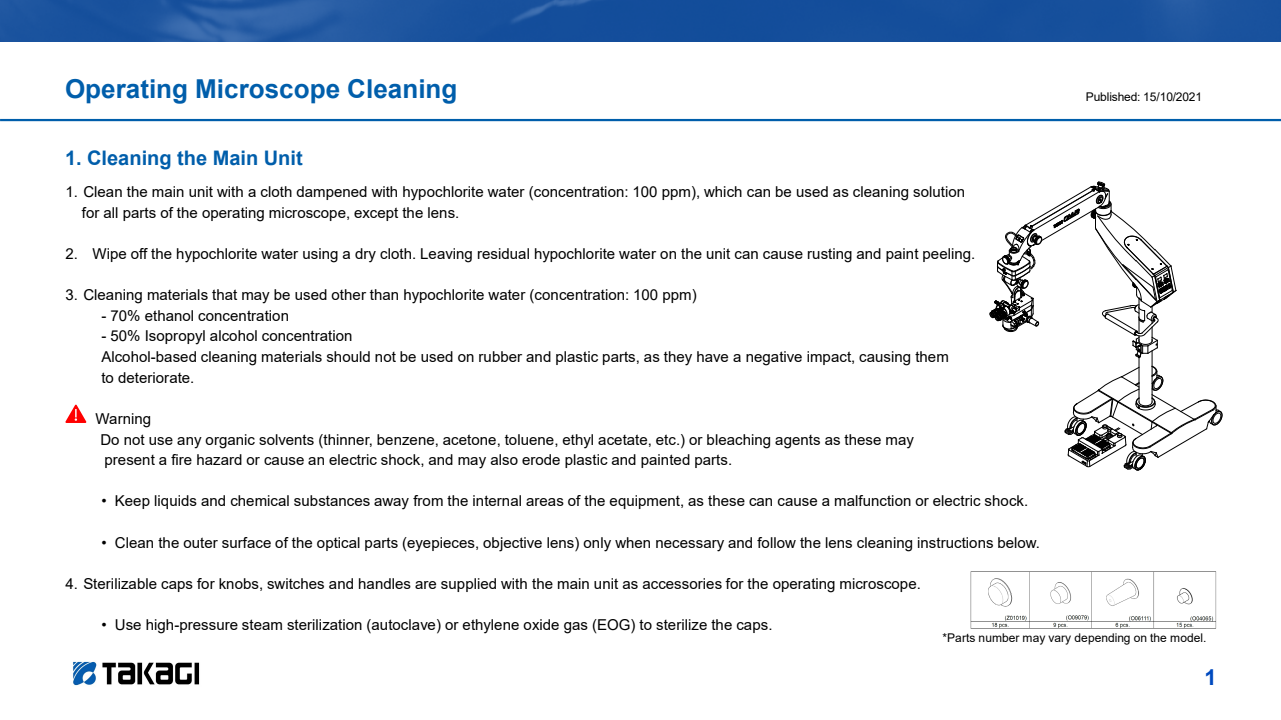
<style>
.page{position:relative;width:1281px;height:720px;background:#fff}
.page>*{position:absolute;margin:0;border:0;box-sizing:border-box;transform-origin:0 0}
.t1{font:700 26px "Arial";color:#005eab}
.t2{font:700 22px "Arial";color:#004abf}
.t3{font:700 20px "Arial";color:#005eab}
.t4{font:15px "Arial";letter-spacing:.005em;color:#000}
.t5{font:12px "Arial";color:#000}
</style>
<div class="page">
<img style="left:73px;top:661px;width:127px;height:25px">
<div style="left:0;top:0;width:1280px;height:42px;background:#09489e;opacity:.7"></div>
<hr style="left:0;top:119px;width:1280px;height:2px;background:#005eab">
<hr style="left:1151px;top:351px;width:1px;height:51px;background:#000">
<hr style="left:1138px;top:357px;width:1px;height:45px;background:#000">
<svg style="left:989px;top:182px;width:186px;height:176px"></svg>
<svg style="left:1064px;top:366px;width:157px;height:104px"></svg>
<svg style="left:65px;top:404px;width:22px;height:19px"></svg>
<img style="left:970px;top:571px;width:246px;height:57px">
<p class="t1" style="left:65px;top:70px;width:394px">Operating Microscope Cleaning</p>
<p class="t3" style="left:65px;top:144px;width:239px">1. Cleaning the Main Unit</p>
<p class="t5" style="left:1085px;top:88px;width:118px">Published: 15/10/2021</p>
<p class="t4" style="left:65px;top:181px;width:901px">1. Clean the main unit with a cloth dampened with hypochlorite water (concentration: 100 ppm), which can be used as cleaning solution</p>
<p class="t4" style="left:82px;top:202px;width:379px">for all parts of the operating microscope, except the lens.</p>
<p class="t4" style="left:65px;top:243px;width:911px">2. Wipe off the hypochlorite water using a dry cloth. Leaving residual hypochlorite water on the unit can cause rusting and paint peeling.</p>
<p class="t4" style="left:65px;top:285px;width:632px">3. Cleaning materials that may be used other than hypochlorite water (concentration: 100 ppm)</p>
<p class="t4" style="left:101px;top:305px;width:189px">- 70% ethanol concentration</p>
<p class="t4" style="left:101px;top:326px;width:252px">- 50% Isopropyl alcohol concentration</p>
<p class="t4" style="left:101px;top:346px;width:848px">Alcohol-based cleaning materials should not be used on rubber and plastic parts, as they have a negative impact, causing them</p>
<p class="t4" style="left:101px;top:367px;width:94px">to deteriorate.</p>
<p class="t4" style="left:95px;top:408px;width:57px">Warning</p>
<p class="t4" style="left:100px;top:429px;width:814px">Do not use any organic solvents (thinner, benzene, acetone, toluene, ethyl acetate, etc.) or bleaching agents as these may</p>
<p class="t4" style="left:104px;top:449px;width:629px">present a fire hazard or cause an electric shock, and may also erode plastic and painted parts.</p>
<p class="t4" style="left:101px;top:491px;width:928px">• Keep liquids and chemical substances away from the internal areas of the equipment, as these can cause a malfunction or electric shock.</p>
<p class="t4" style="left:101px;top:532px;width:939px">• Clean the outer surface of the optical parts (eyepieces, objective lens) only when necessary and follow the lens cleaning instructions below.</p>
<p class="t4" style="left:65px;top:573px;width:856px">4. Sterilizable caps for knobs, switches and handles are supplied with the main unit as accessories for the operating microscope.</p>
<p class="t4" style="left:101px;top:614px;width:672px">• Use high-pressure steam sterilization (autoclave) or ethylene oxide gas (EOG) to sterilize the caps.</p>
<p class="t5" style="left:942px;top:630px;width:265px">*Parts number may vary depending on the model.</p>
<p class="t2" style="left:1204px;top:661px;width:14px">1</p>
</div>
